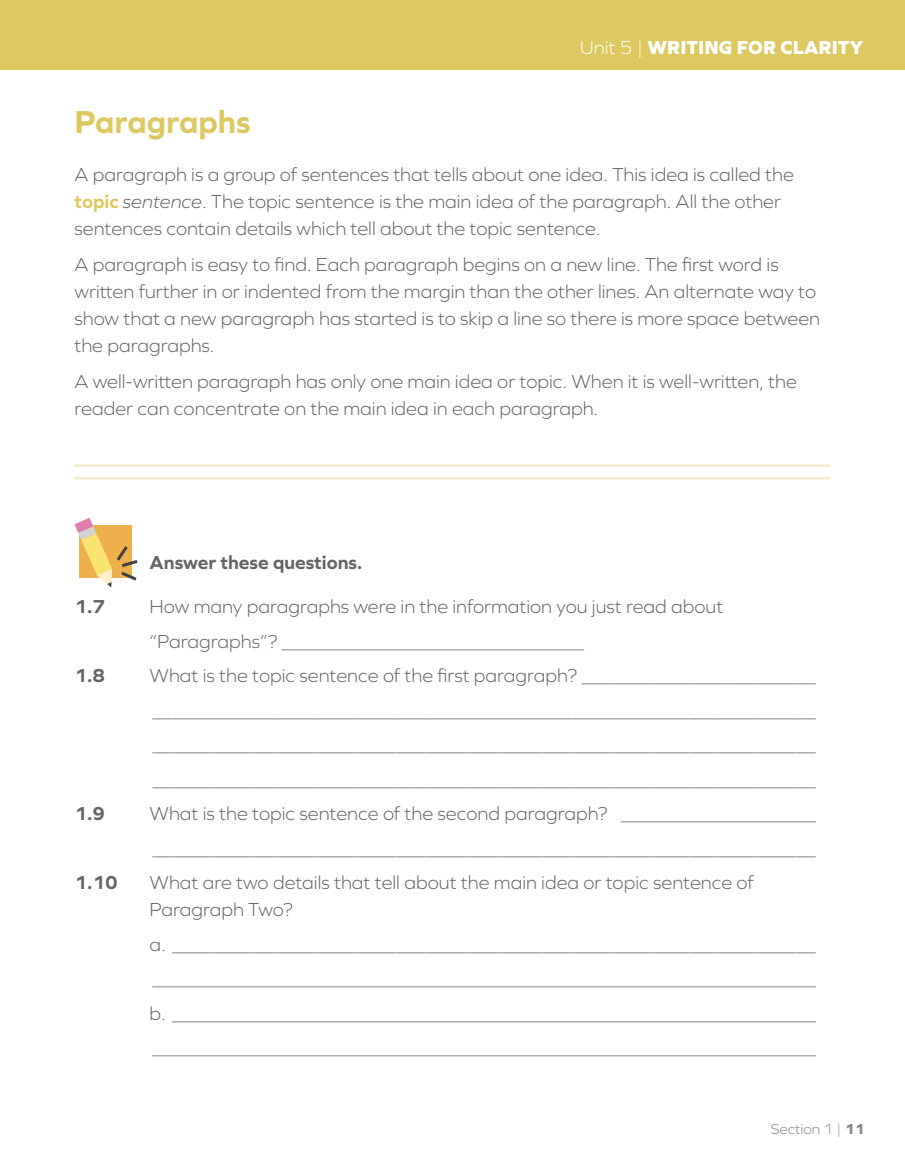
<style>
.page{position:relative;width:905px;height:1175px;background:#fff}
.page>*{position:absolute;margin:0;border:0;box-sizing:border-box;transform-origin:0 0}
.t1{font:700 33px "Graphie";letter-spacing:-.005em;color:#ddc85f}
.t2{font:300 19.5px/34.5px "Graphie";color:#636466}
.t3{font:700 19.5px "Graphie";color:#636466}
.t4{font:800 19.5px "Graphie";color:#fff}
.t5{font:300 15px "Graphie";color:#87898c}
.s1{font-weight:300}
.s2{font-weight:700;color:#ddc85f}
.s3{font-style:italic}
.s4{font-weight:800}
</style>
<div class="page">
<svg style="left:74px;top:517px;width:63px;height:70px"></svg>
<hr style="left:74px;top:477px;width:756px;height:2px;background:#f3eaca">
<hr style="left:74px;top:464px;width:756px;height:3px;background:#f3eaca">
<div style="left:0;top:0;width:904px;height:69px;background:#ddc85f"></div>
<p class="t4" style="left:580px;top:36px;width:285px"><span class="s1">Unit 5 |</span> WRITING FOR CLARITY</p>
<h1 class="t1" style="left:74px;top:102px;width:178px">Paragraphs</h1>
<p class="t2" style="left:74px;top:160px;width:721px;line-height:27px">A paragraph is a group of sentences that tells about one idea. This idea is called the <span class="s2">topic</span> <span class="s3">sentence</span>. The topic sentence is the main idea of the paragraph. All the other sentences contain details which tell about the topic sentence.</p>
<p class="t2" style="left:74px;top:250px;width:747px;line-height:27px">A paragraph is easy to find. Each paragraph begins on a new line. The first word is written further in or indented from the margin than the other lines. An alternate way to show that a new paragraph has started is to skip a line so there is more space between the paragraphs.</p>
<p class="t2" style="left:74px;top:367px;width:724px;line-height:27px">A well-written paragraph has only one main idea or topic. When it is well-written, the reader can concentrate on the main idea in each paragraph.</p>
<p class="t3" style="left:149px;top:551px;width:214px">Answer these questions.</p>
<p class="t3" style="left:74px;top:595px;width:32px">1.7</p>
<p class="t2" style="left:149px;top:589px;width:575px">How many paragraphs were in the information you just read about “Paragraphs”? _______________________________</p>
<p class="t3" style="left:74px;top:664px;width:32px">1.8</p>
<p class="t2" style="left:149px;top:658px;width:443px">What is the topic sentence of the first paragraph? _________________________ _____________________________________________________________________<br>_____________________________________________________________________<br>_____________________________________________________________________</p>
<p class="t3" style="left:74px;top:802px;width:32px">1.9</p>
<p class="t2" style="left:149px;top:796px;width:473px">What is the topic sentence of the second paragraph? _____________________ _____________________________________________________________________</p>
<p class="t3" style="left:74px;top:871px;width:45px">1.10</p>
<p class="t2" style="left:149px;top:868px;width:606px;line-height:27px">What are two details that tell about the main idea or topic sentence of<br>Paragraph Two?</p>
<p class="t2" style="left:149px;top:926px;width:32px">a. ___________________________________________________________________ _____________________________________________________________________ b. ___________________________________________________________________ _____________________________________________________________________</p>
<p class="t5" style="left:770px;top:1120px;width:95px">Section 1 | <span class="s4">11</span></p>
</div>
